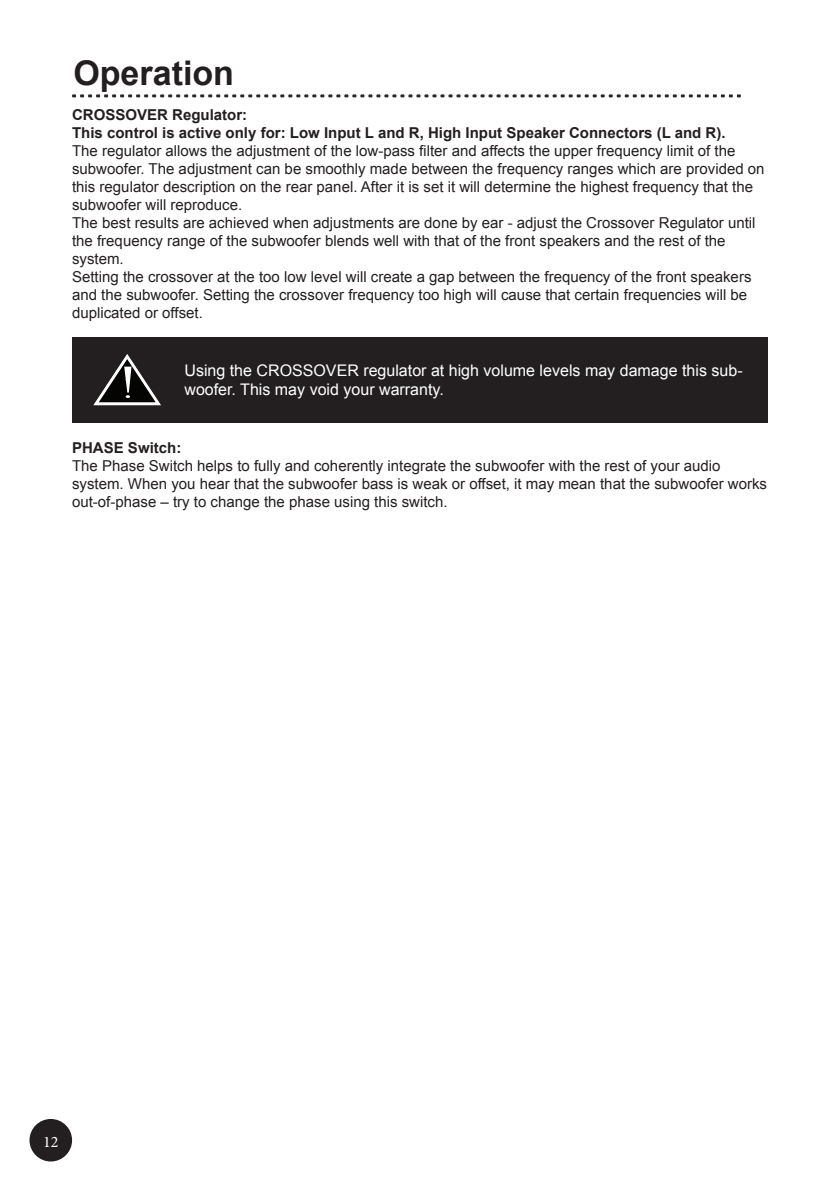
<style>
.page{position:relative;width:840px;height:1191px;background:#fff}
.page>*{position:absolute;margin:0;border:0;box-sizing:border-box;transform-origin:0 0}
.t1{font:700 34px "Arial";color:#231f20}
.t2{font:16px/19.2px "Arial";color:#fff}
.t3{font:16px "Minion Pro";color:#fff}
.t4{font:15px/18px "Arial";color:#231f20}
.t5{font:700 15px/18px "Arial";color:#231f20}
</style>
<div class="page">
<div style="left:30px;top:1120px;width:41px;height:40px;background:#231f20;border-radius:50%"></div>
<div style="left:29px;top:1119px;width:43px;height:42px;border:2px solid #231f20;border-radius:50%"></div>
<svg style="left:72px;top:94px;width:668px;height:3px"></svg>
<div style="left:72px;top:337px;width:695px;height:85px;background:#231f20"></div>
<svg style="left:93px;top:354px;width:68px;height:52px"></svg>
<h1 class="t1" style="left:73px;top:50px;width:162px">Operation</h1>
<p class="t5" style="left:72px;top:106px;width:654px">CROSSOVER Regulator:<br>This control is active only for: Low Input L and R, High Input Speaker Connectors (L and R).</p>
<p class="t4" style="left:72px;top:141px;width:693px">The regulator allows the adjustment of the low-pass filter and affects the upper frequency limit of the subwoofer. The adjustment can be smoothly made between the frequency ranges which are provided on this regulator description on the rear panel. After it is set it will determine the highest frequency that the subwoofer will reproduce.<br>The best results are achieved when adjustments are done by ear - adjust the Crossover Regulator until the frequency range of the subwoofer blends well with that of the front speakers and the rest of the system.<br>Setting the crossover at the too low level will create a gap between the frequency of the front speakers and the subwoofer. Setting the crossover frequency too high will cause that certain frequencies will be duplicated or offset.</p>
<p class="t2" style="left:184px;top:361px;width:559px">Using the CROSSOVER regulator at high volume levels may damage this sub&shy;woofer. This may void your warranty.</p>
<p class="t5" style="left:72px;top:439px;width:111px">PHASE Switch:</p>
<p class="t4" style="left:72px;top:456px;width:696px">The Phase Switch helps to fully and coherently integrate the subwoofer with the rest of your audio system. When you hear that the subwoofer bass is weak or offset, it may mean that the subwoofer works out-of-phase – try to change the phase using this switch.</p>
<p class="t3" style="left:43px;top:1130px;width:17px">12</p>
</div>
